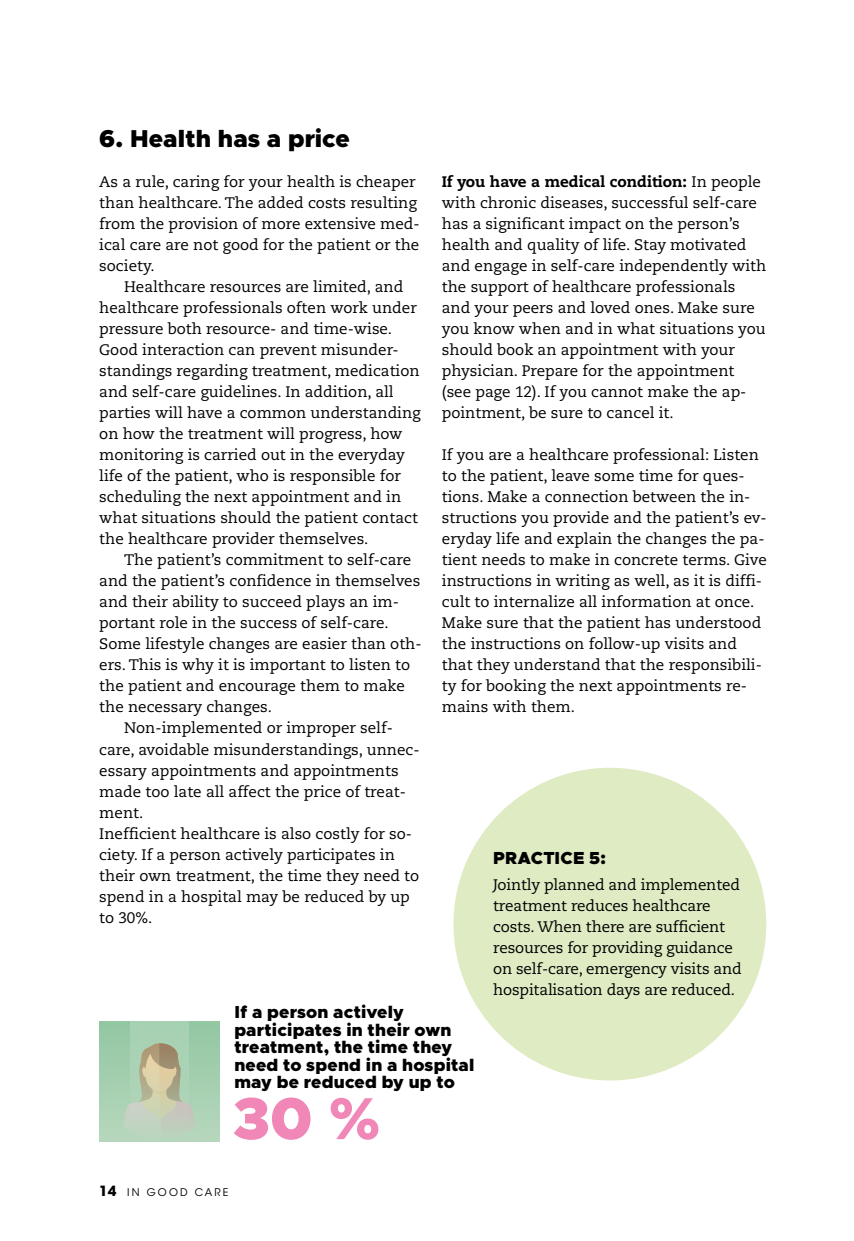
<style>
.page{position:relative;width:854px;height:1241px;background:#fff}
.page>*{position:absolute;margin:0;border:0;box-sizing:border-box;transform-origin:0 0}
.t1{font:900 59.5px "Metropolis";color:#f087b6}
.t2{font:900 24.5px "Metropolis";letter-spacing:.005em;color:#000}
.t3{font:900 17.5px/17.5px "Metropolis";letter-spacing:.01em;color:#000}
.t4{font:15.22px/21px "Caecilia LT Std";color:#000}
.t5{font:10.5px "ITC Avant Garde Std";letter-spacing:.2em;color:#000}
.s1{font-weight:800}
.s2{font-weight:700;font-size:14px}
</style>
<div class="page">
<div style="left:99px;top:1020px;width:121px;height:121px;background:linear-gradient(to bottom,#91c7a1,#bad6be)"></div>
<svg style="left:131px;top:1020px;width:58px;height:112px;background:#b8c6aa"></svg>
<div style="left:453px;top:767px;width:313px;height:313px;background:#dfebc3;border-radius:50%"></div>
<h3 class="t2" style="left:99px;top:123px;width:252px">6. Health has a price</h3>
<p class="t4" style="left:99px;top:172px;width:322px">As a rule, caring for your health is cheaper than healthcare. The added costs resulting from the provision of more extensive med&shy;ical care are not good for the patient or the society.</p>
<p class="t4" style="left:99px;top:277px;width:323px;text-indent:25px">Healthcare resources are limited, and healthcare professionals often work under pressure both resource- and time-wise.<br>Good interaction can prevent misunder&shy;standings regarding treatment, medication and self-care guidelines. In addition, all parties will have a common understanding on how the treatment will progress, how monitoring is carried out in the everyday life of the patient, who is responsible for scheduling the next appointment and in what situations should the patient contact the healthcare provider themselves.</p>
<p class="t4" style="left:99px;top:549px;width:324px;text-indent:25px">The patient’s commitment to self-care and the patient’s confidence in themselves and their ability to succeed plays an im&shy;portant role in the success of self-care.<br>Some lifestyle changes are easier than oth&shy;ers. This is why it is important to listen to the patient and encourage them to make the necessary changes.</p>
<p class="t4" style="left:99px;top:718px;width:322px;text-indent:25px">Non-implemented or improper self&shy;care, avoidable misunderstandings, unnec&shy;essary appointments and appointments made too late all affect the price of treat&shy;ment.<br>Inefficient healthcare is also costly for so&shy;ciety. If a person actively participates in their own treatment, the time they need to spend in a hospital may be reduced by up to 30%.</p>
<p class="t4" style="left:441px;top:172px;width:326px"><span class="s1">If you have a medical condition:</span> In people with chronic diseases, successful self-care has a significant impact on the person’s health and quality of life. Stay motivated and engage in self-care independently with the support of healthcare professionals and your peers and loved ones. Make sure you know when and in what situations you should book an appointment with your physician. Prepare for the appointment (see page 12). If you cannot make the ap&shy;pointment, be sure to cancel it.</p>
<p class="t4" style="left:441px;top:445px;width:326px">If you are a healthcare professional: Listen to the patient, leave some time for ques&shy;tions. Make a connection between the in&shy;structions you provide and the patient’s ev&shy;eryday life and explain the changes the pa&shy;tient needs to make in concrete terms. Give instructions in writing as well, as it is diffi&shy;cult to internalize all information at once.<br>Make sure that the patient has understood the instructions on follow-up visits and that they understand that the responsibili&shy;ty for booking the next appointments re&shy;mains with them.</p>
<p class="t3" style="left:493px;top:848px;width:114px">PRACTICE 5:</p>
<p class="t4" style="left:493px;top:873px;width:250px">Jointly planned and implemented treatment reduces healthcare costs. When there are sufficient resources for providing guidance on self-care, emergency visits and hospitalisation days are reduced.</p>
<h5 class="t3" style="left:234px;top:1003px;width:241px">If a person actively participates in their own treatment, the time they need to spend in a hospital may be reduced by up to</h5>
<p class="t1" style="left:233px;top:1080px;width:149px">30 %</p>
<p class="t5" style="left:99px;top:1185px;width:130px"><span class="s2">14</span> IN GOOD CARE</p>
</div>
